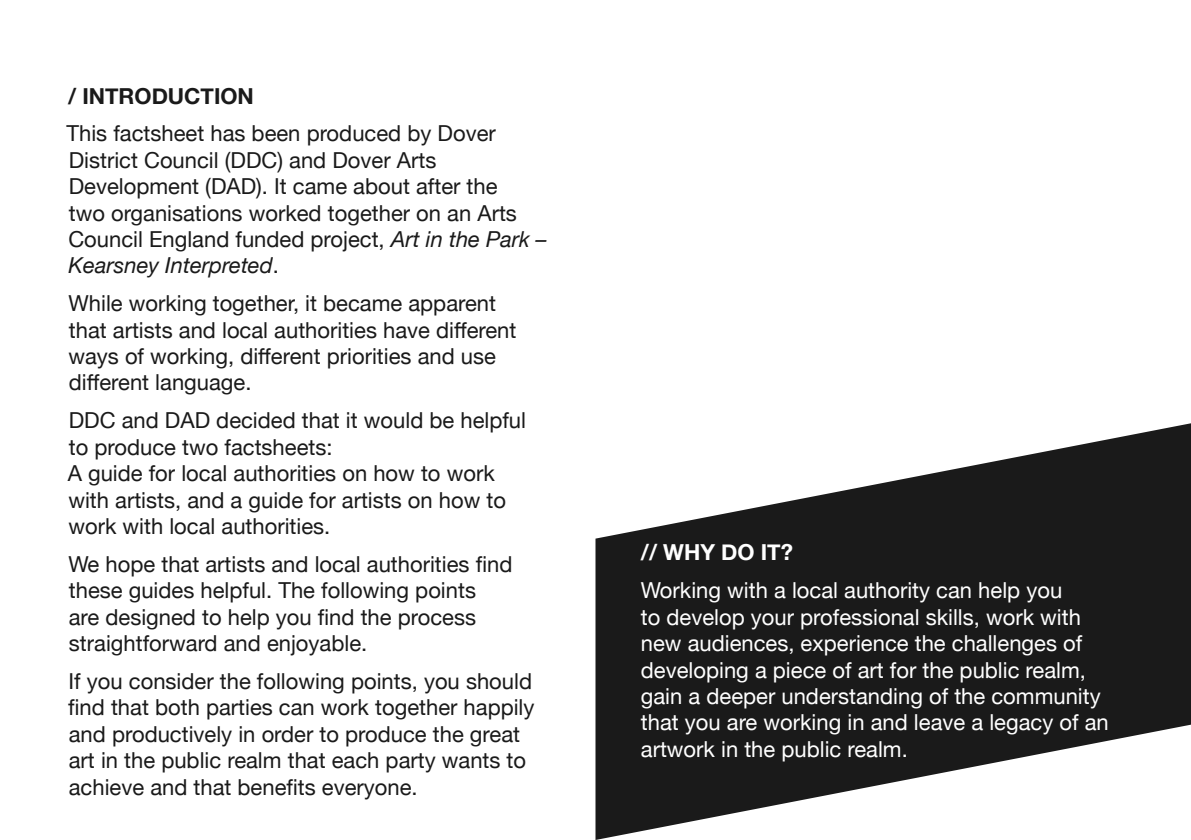
<style>
.page{position:relative;width:1191px;height:840px;background:#fff}
.page>*{position:absolute;margin:0;border:0;box-sizing:border-box;transform-origin:0 0}
.t1{font:22px/26.4px "Helvetica Neue";color:#1a1a1a}
.t2{font:22px/26.4px "Helvetica Neue";color:#fff}
.t3{font:700 22px "Helvetica Neue";color:#1a1a1a}
.t4{font:700 22px "Helvetica Neue";color:#fff}
.s1{font-style:italic}
</style>
<div class="page">
<svg style="left:595px;top:423px;width:596px;height:416px;fill:#1a1a1a"></svg>
<p class="t3" style="left:68px;top:78px;width:187px">/ INTRODUCTION</p>
<p class="t1" style="left:67px;top:121px;width:482px">This factsheet has been produced by Dover District Council (DDC) and Dover Arts Development (DAD). It came about after the<br>two organisations worked together on an Arts Council England funded project, <span class="s1">Art in the Park – Kearsney Interpreted</span>.</p>
<p class="t1" style="left:68px;top:291px;width:449px">While working together, it became apparent that artists and local authorities have different ways of working, different priorities and use different language.</p>
<p class="t1" style="left:68px;top:408px;width:460px">DDC and DAD decided that it would be helpful to produce two factsheets:<br>A guide for local authorities on how to work with artists, and a guide for artists on how to work with local authorities.</p>
<p class="t1" style="left:68px;top:551px;width:445px">We hope that artists and local authorities find these guides helpful. The following points<br>are designed to help you find the process straightforward and enjoyable.</p>
<p class="t1" style="left:68px;top:668px;width:468px">If you consider the following points, you should find that both parties can work together happily and productively in order to produce the great art in the public realm that each party wants to achieve and that benefits everyone.</p>
<p class="t4" style="left:641px;top:535px;width:153px">// WHY DO IT?</p>
<p class="t2" style="left:641px;top:578px;width:469px">Working with a local authority can help you<br>to develop your professional skills, work with new audiences, experience the challenges of developing a piece of art for the public realm, gain a deeper understanding of the community that you are working in and leave a legacy of an artwork in the public realm.</p>
</div>
